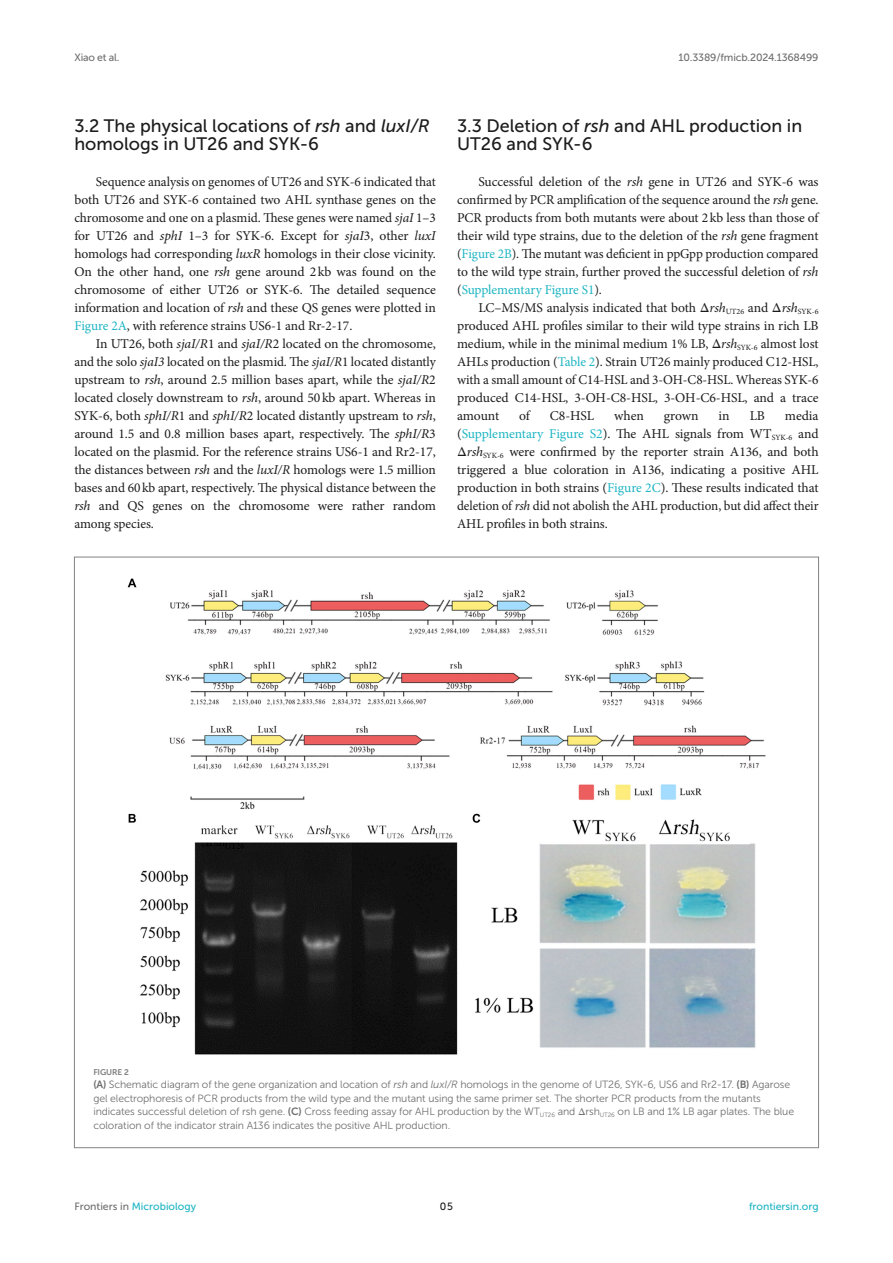
<style>
.page{position:relative;width:893px;height:1263px;background:#fff}
.page>*{position:absolute;margin:0;border:0;box-sizing:border-box;transform-origin:0 0}
.HEAD_2{font:18px/18px "Museo Sans 500";color:#1b1c1b}
.TEXT{font:13.5px/18px "Minion Pro";letter-spacing:-.005em;color:#1b1c1b;text-align:justify}
.TEXT_FLUSH{font:13.5px/18px "Minion Pro";letter-spacing:-.005em;color:#1b1c1b;text-align:justify}
.FIG_LEG{font:10.5px/13.5px "Museo Sans 300";letter-spacing:-.01em;color:#706f70}
.t1{font:10.5px "Museo Sans 500";color:#1db5c3}
.t2{font:10.5px "Museo Sans 500";letter-spacing:-.015em;color:#706f70}
.t3{font:10.5px "Museo Sans 500";color:#1b1c1b}
.FIG_HD{font:8.25px "Museo Sans 700";letter-spacing:-.01em;color:#7e7f7f}
.s1{font-style:italic}
.s2{color:#1db5c3}
.s3{font-family:"STIX General"}
.s4{font-family:"Museo Sans 700"}
.s5{color:#706f70}
</style>
<div class="page">
<img style="left:127px;top:578px;width:639px;height:477px">
<p class="t2" style="left:74px;top:51px;width:47px">Xiao et al.</p>
<p class="t2" style="left:679px;top:51px;width:141px">10.3389/fmicb.2024.1368499</p>
<p class="HEAD_2" style="left:74px;top:117px;width:357px">3.2 The physical locations of <span class="s1">rsh</span> and <span class="s1">luxI/R </span>homologs in UT26 and SYK-6</p>
<p class="TEXT_FLUSH" style="left:74px;top:173px;width:363px;text-indent:21px">Sequence analysis on genomes of UT26 and SYK-6 indicated that both UT26 and SYK-6 contained two AHL synthase genes on the chromosome and one on a plasmid. These genes were named <span class="s1">sjaI</span> 1–3 for UT26 and <span class="s1">sphI</span> 1–3 for SYK-6. Except for <span class="s1">sjaI</span>3, other <span class="s1">luxI </span>homologs had corresponding <span class="s1">luxR</span> homologs in their close vicinity.<br>On the other hand, one <span class="s1">rsh</span> gene around 2kb was found on the chromosome of either UT26 or SYK-6. The detailed sequence information and location of <span class="s1">rsh</span> and these QS genes were plotted in <span class="s2">Figure 2A</span>, with reference strains US6-1 and Rr-2-17.</p>
<p class="TEXT" style="left:74px;top:335px;width:363px;text-indent:21px">In UT26, both <span class="s1">sjaI/R</span>1 and <span class="s1">sjaI/R</span>2 located on the chromosome, and the solo <span class="s1">sjaI3</span> located on the plasmid. The <span class="s1">sjaI/R</span>1 located distantly upstream to <span class="s1">rsh</span>, around 2.5 million bases apart, while the <span class="s1">sjaI/R</span>2 located closely downstream to <span class="s1">rsh</span>, around 50kb apart. Whereas in SYK-6, both <span class="s1">sphI/R</span>1 and <span class="s1">sphI/R</span>2 located distantly upstream to <span class="s1">rsh</span>, around 1.5 and 0.8 million bases apart, respectively. The <span class="s1">sphI/R</span>3 located on the plasmid. For the reference strains US6-1 and Rr2-17, the distances between <span class="s1">rsh</span> and the <span class="s1">luxI/R</span> homologs were 1.5 million bases and 60kb apart, respectively. The physical distance between the <span class="s1">rsh</span> and QS genes on the chromosome were rather random among species.</p>
<p class="HEAD_2" style="left:457px;top:117px;width:347px">3.3 Deletion of <span class="s1">rsh</span> and AHL production in<br>UT26 and SYK-6</p>
<p class="TEXT_FLUSH" style="left:457px;top:173px;width:363px;text-indent:21px">Successful deletion of the <span class="s1">rsh</span> gene in UT26 and SYK-6 was confirmed by PCR amplification of the sequence around the <span class="s1">rsh</span> gene.<br>PCR products from both mutants were about 2kb less than those of their wild type strains, due to the deletion of the <span class="s1">rsh</span> gene fragment (<span class="s2">Figure 2B</span>). The mutant was deficient in ppGpp production compared to the wild type strain, further proved the successful deletion of <span class="s1">rsh </span>(<span class="s2">Supplementary Figure S1</span>).</p>
<p class="TEXT" style="left:457px;top:299px;width:363px;text-indent:21px">LC–MS/MS analysis indicated that both <span class="s3">Δ</span><span class="s1">rsh</span><sub>UT26</sub> and <span class="s3">Δ</span><span class="s1">rsh</span><sub>SYK-6 </sub>produced AHL profiles similar to their wild type strains in rich LB medium, while in the minimal medium 1% LB, <span class="s3">Δ</span><span class="s1">rsh</span><sub>SYK-6</sub> almost lost AHLs production (<span class="s2">Table 2</span>). Strain UT26 mainly produced C12-HSL, with a small amount of C14-HSL and 3-OH-C8-HSL. Whereas SYK-6 produced C14-HSL, 3-OH-C8-HSL, 3-OH-C6-HSL, and a trace amount</p>
<p class="TEXT" style="left:457px;top:407px;width:363px;text-indent:328px">media (<span class="s2">Supplementary Figure S2</span>). The AHL signals from WT<sub>SYK-6</sub> and <span class="s3">Δ</span><span class="s1">rsh</span><sub>SYK-6</sub> were confirmed by the reporter strain A136, and both triggered a blue coloration in A136, indicating a positive AHL production in both strains (<span class="s2">Figure 2C</span>). These results indicated that deletion of <span class="s1">rsh</span> did not abolish the AHL production, but did affect their AHL profiles in both strains.</p>
<p class="TEXT" style="left:519px;top:407px;width:12px">of</p>
<p class="TEXT" style="left:550px;top:407px;width:46px">C8-HSL</p>
<p class="TEXT" style="left:614px;top:407px;width:31px">when</p>
<p class="TEXT" style="left:664px;top:407px;width:36px">grown</p>
<p class="TEXT" style="left:719px;top:407px;width:13px">in</p>
<p class="TEXT" style="left:750px;top:407px;width:17px">LB</p>
<p class="FIG_HD" style="left:93px;top:1067px;width:37px">FIGURE 2</p>
<p class="FIG_LEG" style="left:93px;top:1078px;width:702px"><span class="s4">(A)</span> Schematic diagram of the gene organization and location of <span class="s1">rsh</span> and <span class="s1">luxI/R</span> homologs in the genome of UT26, SYK-6, US6 and Rr2-17. <span class="s4">(B)</span> Agarose gel electrophoresis of PCR products from the wild type and the mutant using the same primer set. The shorter PCR products from the mutants indicates successful deletion of rsh gene. <span class="s4">(C)</span> Cross feeding assay for AHL production by the WT<sub>UT26</sub> and <span class="s3">Δ</span>rsh<sub>UT26</sub> on LB and 1% LB agar plates. The blue coloration of the indicator strain A136 indicates the positive AHL production.</p>
<p class="t1" style="left:74px;top:1200px;width:123px"><span class="s5">Frontiers in</span> Microbiology</p>
<p class="t3" style="left:440px;top:1200px;width:14px">05</p>
<p class="t1" style="left:749px;top:1200px;width:71px">frontiersin.org</p>
</div>
